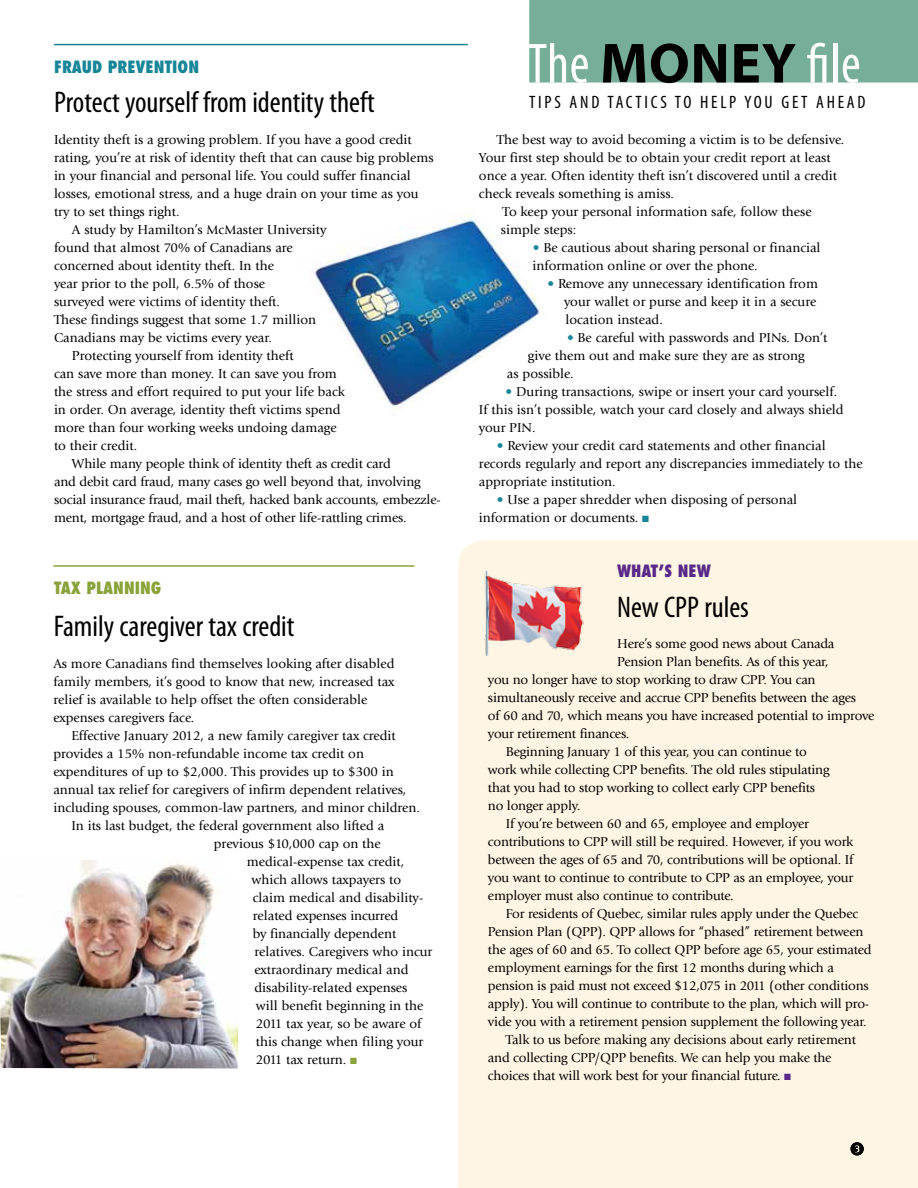
<style>
.page{position:relative;width:918px;height:1188px;background:#fff}
.page>*{position:absolute;margin:0;border:0;box-sizing:border-box;transform-origin:0 0}
.t1{font:condensed 57px "Myriad Pro";color:#fff;scale:.95 1}
.t2{font:condensed 30px "Myriad Pro";color:#000}
.t3{font:condensed 18px "Myriad Pro";letter-spacing:.155em;color:#000}
.t4{font:800 condensed 16.5px "Futura";color:#178698}
.t5{font:800 condensed 16.5px "Futura";color:#89a33a}
.t6{font:800 condensed 16.5px "Futura";color:#592989}
.t7{font:13.5px/18px "Giovanni";color:#000}
.s1{color:#89a33a}
.s2{font-family:"Myriad";font-weight:700;font-stretch:normal;color:#000}
.s3{color:#178698}
.s4{color:#592989}
</style>
<div class="page">
<div style="left:458px;top:540px;width:460px;height:648px;background:#fff5e4"></div>
<hr style="left:54px;top:44px;width:414px;height:1px;background:#178698">
<div style="left:529px;top:0;width:389px;height:82px;background:#76ae99"></div>
<img style="left:311px;top:214px;width:233px;height:195px">
<img style="left:467px;top:560px;width:134px;height:96px">
<hr style="left:53px;top:565px;width:361px;height:2px;background:#89a33a">
<img style="left:0;top:860px;width:238px;height:208px">
<svg style="left:851px;top:1142px;width:13px;height:13px"></svg>
<p class="t4" style="left:54px;top:57px;width:147px">FRAUD PREVENTION</p>
<h2 class="t2" style="left:54px;top:84px;width:322px">Protect yourself from identity theft</h2>
<p class="t7" style="left:54px;top:131px;width:359px">Identity theft is a growing problem. If you have a good credit</p>
<p class="t7" style="left:54px;top:149px;width:381px">rating, you’re at risk of identity theft that can cause big problems</p>
<p class="t7" style="left:54px;top:167px;width:358px">in your financial and personal life. You could suffer financial</p>
<p class="t7" style="left:54px;top:185px;width:366px">losses, emotional stress, and a huge drain on your time as you</p>
<p class="t7" style="left:54px;top:203px;width:127px">try to set things right.</p>
<p class="t7" style="left:72px;top:221px;width:256px">A study by Hamilton’s McMaster University</p>
<p class="t7" style="left:54px;top:239px;width:240px">found that almost 70% of Canadians are</p>
<p class="t7" style="left:54px;top:257px;width:222px">concerned about identity theft. In the</p>
<p class="t7" style="left:54px;top:275px;width:213px">year prior to the poll, 6.5% of those</p>
<p class="t7" style="left:54px;top:293px;width:228px">surveyed were victims of identity theft.</p>
<p class="t7" style="left:54px;top:311px;width:264px">These findings suggest that some 1.7 million</p>
<p class="t7" style="left:54px;top:329px;width:219px">Canadians may be victims every year.</p>
<p class="t7" style="left:72px;top:347px;width:223px">Protecting yourself from identity theft</p>
<p class="t7" style="left:54px;top:365px;width:284px">can save more than money. It can save you from</p>
<p class="t7" style="left:54px;top:383px;width:292px">the stress and effort required to put your life back</p>
<p class="t7" style="left:54px;top:401px;width:288px">in order. On average, identity theft victims spend</p>
<p class="t7" style="left:54px;top:419px;width:284px">more than four working weeks undoing damage</p>
<p class="t7" style="left:54px;top:437px;width:85px">to their credit.</p>
<p class="t7" style="left:72px;top:455px;width:320px">While many people think of identity theft as credit card</p>
<p class="t7" style="left:54px;top:473px;width:368px">and debit card fraud, many cases go well beyond that, involving</p>
<p class="t7" style="left:54px;top:491px;width:388px">social insurance fraud, mail theft, hacked bank accounts, embezzle-</p>
<p class="t7" style="left:54px;top:509px;width:354px">ment, mortgage fraud, and a host of other life-rattling crimes.</p>
<p class="t5" style="left:54px;top:578px;width:109px">TAX PLANNING</p>
<h2 class="t2" style="left:54px;top:608px;width:242px">Family caregiver tax credit</h2>
<p class="t7" style="left:53px;top:655px;width:343px">As more Canadians find themselves looking after disabled family members, it’s good to know that new, increased tax relief is available to help offset the often considerable expenses caregivers face.</p>
<p class="t7" style="left:71px;top:727px;width:326px">Effective January 2012, a new family caregiver tax credit</p>
<p class="t7" style="left:53px;top:745px;width:312px">provides a 15% non-refundable income tax credit on</p>
<p class="t7" style="left:53px;top:763px;width:342px">expenditures of up to $2,000. This provides up to $300 in</p>
<p class="t7" style="left:53px;top:781px;width:355px">annual tax relief for caregivers of infirm dependent relatives,</p>
<p class="t7" style="left:53px;top:799px;width:368px">including spouses, common-law partners, and minor children.</p>
<p class="t7" style="left:71px;top:817px;width:314px">In its last budget, the federal government also lifted a</p>
<p class="t7" style="left:214px;top:835px;width:168px">previous $10,000 cap on the</p>
<p class="t7" style="left:247px;top:853px;width:159px">medical-expense tax credit,</p>
<p class="t7" style="left:251px;top:871px;width:151px">which allows taxpayers to</p>
<p class="t7" style="left:253px;top:889px;width:172px">claim medical and disability-</p>
<p class="t7" style="left:253px;top:907px;width:147px">related expenses incurred</p>
<p class="t7" style="left:253px;top:925px;width:145px">by financially dependent</p>
<p class="t7" style="left:254px;top:943px;width:180px">relatives. Caregivers who incur</p>
<p class="t7" style="left:254px;top:961px;width:156px">extraordinary medical and</p>
<p class="t7" style="left:254px;top:979px;width:155px">disability-related expenses</p>
<p class="t7" style="left:256px;top:997px;width:169px">will benefit beginning in the</p>
<p class="t7" style="left:256px;top:1015px;width:167px">2011 tax year, so be aware of</p>
<p class="t7" style="left:256px;top:1033px;width:169px">this change when filing your</p>
<p class="t7" style="left:256px;top:1051px;width:103px">2011 tax return. <span class="s1">■</span></p>
<h1 class="t1" style="left:528px;top:29px;width:352px">The <span class="s2">MONEY</span> file</h1>
<h3 class="t3" style="left:529px;top:91px;width:338px">TIPS AND TACTICS TO HELP YOU GET AHEAD</h3>
<p class="t7" style="left:497px;top:131px;width:349px">The best way to avoid becoming a victim is to be defensive.</p>
<p class="t7" style="left:479px;top:149px;width:353px">Your first step should be to obtain your credit report at least</p>
<p class="t7" style="left:479px;top:167px;width:360px">once a year. Often identity theft isn’t discovered until a credit</p>
<p class="t7" style="left:479px;top:185px;width:196px">check reveals something is amiss.</p>
<p class="t7" style="left:502px;top:203px;width:311px">To keep your personal information safe, follow these</p>
<p class="t7" style="left:501px;top:221px;width:77px">simple steps:</p>
<p class="t7" style="left:533px;top:239px;width:290px"><span class="s3">•</span> Be cautious about sharing personal or financial information online or over the phone.</p>
<p class="t7" style="left:564px;top:275px;width:256px;text-indent:-16px"><span class="s3">•</span> Remove any unnecessary identification from your wallet or purse and keep it in a secure location instead.</p>
<p class="t7" style="left:567px;top:329px;width:262px"><span class="s3">•</span> Be careful with passwords and PINs. Don’t</p>
<p class="t7" style="left:528px;top:347px;width:278px">give them out and make sure they are as strong</p>
<p class="t7" style="left:507px;top:365px;width:68px">as possible.</p>
<p class="t7" style="left:479px;top:383px;width:366px;text-indent:27px"><span class="s3">•</span> During transactions, swipe or insert your card yourself.<br>If this isn’t possible, watch your card closely and always shield your PIN.</p>
<p class="t7" style="left:479px;top:437px;width:385px;text-indent:18px"><span class="s3">•</span> Review your credit card statements and other financial records regularly and report any discrepancies immediately to the appropriate institution.</p>
<p class="t7" style="left:479px;top:491px;width:320px;text-indent:18px"><span class="s3">•</span> Use a paper shredder when disposing of personal information or documents. <span class="s3">■</span></p>
<p class="t6" style="left:617px;top:561px;width:95px">WHAT’S NEW</p>
<h2 class="t2" style="left:617px;top:588px;width:133px">New CPP rules</h2>
<p class="t7" style="left:617px;top:635px;width:219px">Here’s some good news about Canada</p>
<p class="t7" style="left:617px;top:653px;width:213px">Pension Plan benefits. As of this year,</p>
<p class="t7" style="left:488px;top:671px;width:329px">you no longer have to stop working to draw CPP. You can</p>
<p class="t7" style="left:488px;top:689px;width:370px">simultaneously receive and accrue CPP benefits between the ages</p>
<p class="t7" style="left:488px;top:707px;width:388px">of 60 and 70, which means you have increased potential to improve</p>
<p class="t7" style="left:488px;top:725px;width:143px">your retirement finances.</p>
<p class="t7" style="left:506px;top:743px;width:302px">Beginning January 1 of this year, you can continue to</p>
<p class="t7" style="left:488px;top:761px;width:343px">work while collecting CPP benefits. The old rules stipulating</p>
<p class="t7" style="left:488px;top:779px;width:329px">that you had to stop working to collect early CPP benefits</p>
<p class="t7" style="left:488px;top:797px;width:94px">no longer apply.</p>
<p class="t7" style="left:506px;top:815px;width:304px">If you’re between 60 and 65, employee and employer</p>
<p class="t7" style="left:488px;top:833px;width:367px">contributions to CPP will still be required. However, if you work</p>
<p class="t7" style="left:488px;top:851px;width:367px">between the ages of 65 and 70, contributions will be optional. If</p>
<p class="t7" style="left:488px;top:869px;width:367px">you want to continue to contribute to CPP as an employee, your</p>
<p class="t7" style="left:488px;top:887px;width:247px">employer must also continue to contribute.</p>
<p class="t7" style="left:506px;top:905px;width:354px">For residents of Quebec, similar rules apply under the Quebec</p>
<p class="t7" style="left:488px;top:923px;width:377px">Pension Plan (QPP). QPP allows for “phased” retirement between</p>
<p class="t7" style="left:488px;top:941px;width:385px">the ages of 60 and 65. To collect QPP before age 65, your estimated</p>
<p class="t7" style="left:488px;top:959px;width:347px">employment earnings for the first 12 months during which a</p>
<p class="t7" style="left:488px;top:977px;width:382px">pension is paid must not exceed $12,075 in 2011 (other conditions</p>
<p class="t7" style="left:488px;top:995px;width:383px">apply). You will continue to contribute to the plan, which will pro-</p>
<p class="t7" style="left:488px;top:1013px;width:380px">vide you with a retirement pension supplement the following year.</p>
<p class="t7" style="left:506px;top:1031px;width:351px">Talk to us before making any decisions about early retirement</p>
<p class="t7" style="left:488px;top:1049px;width:345px">and collecting CPP/QPP benefits. We can help you make the</p>
<p class="t7" style="left:488px;top:1067px;width:305px">choices that will work best for your financial future. <span class="s4">■</span></p>
</div>
